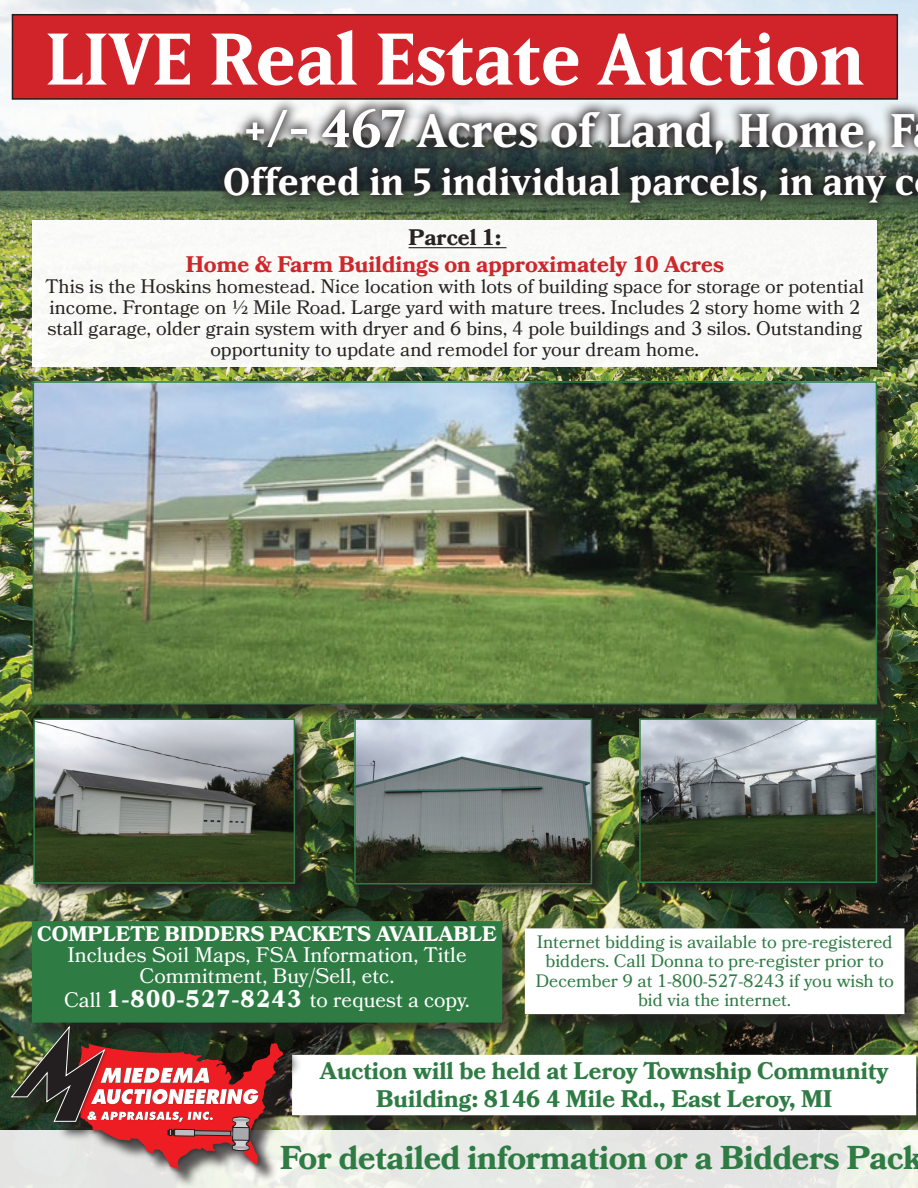
<style>
.page{position:relative;width:918px;height:1188px;background:#fff}
.page>*{position:absolute;margin:0;border:0;box-sizing:border-box;transform-origin:0 0}
.t1{font:700 72px "Matrix IIOT";color:#fff}
.t2{font:700 46.5px "Matrix IIOT";color:#fff}
.t3{font:700 37.5px "Matrix IIOT";color:#fff}
.t4{font:700 33px "Bookmania";letter-spacing:-.01em;color:#2e7c44}
.t5{font:700 24px/28.5px "Bookmania";color:#2e7c44;text-align:center}
.t6{font:700 22.5px "Bookmania";color:#d1232a}
.t7{font:700 22.5px "Bookmania";color:#231f20}
.t8{font:21px/21px "Bookmania";color:#fff;text-align:center}
.t9{font:700 21px "Bookmania";color:#fff}
.t10{font:19.5px/21px "Bookmania";color:#231f20;text-align:center}
.t11{font:18px/19.5px "Bookmania";color:#2e7c44;text-align:center}
.s1{font-size:52.5px}
.s2{font-weight:700;font-size:24px}
</style>
<div class="page">
<img style="left:0;top:0;width:918px;height:1130px">
<div style="left:12px;top:15px;width:885px;height:84px;background:#d1232a"></div>
<div style="left:12px;top:14px;width:886px;height:86px;border:2px solid #231f20"></div>
<div style="left:33px;top:220px;width:844px;height:146px;background:#f9faf6"></div>
<hr style="left:409px;top:247px;width:97px;height:1px;background:#231f20">
<div style="left:35px;top:383px;width:861px;height:340px;background:#231f20;opacity:.75"></div>
<img style="left:36px;top:384px;width:838px;height:317px">
<div style="left:33px;top:381px;width:844px;height:323px;border:2px solid #2e7c44"></div>
<div style="left:295px;top:1057px;width:623px;height:77px;background:#231f20;opacity:.75"></div>
<div style="left:293px;top:1056px;width:622px;height:59px;background:#fff"></div>
<svg style="left:212px;top:96px;width:706px;height:120px;background:#606560"></svg>
<div style="left:34px;top:924px;width:487px;height:117px;background:#231f20;opacity:.75"></div>
<div style="left:33px;top:922px;width:468px;height:100px;background:#2e7c44"></div>
<div style="left:32px;top:921px;width:470px;height:102px;border:2px solid #2e7c44"></div>
<svg style="left:0;top:1130px;width:918px;height:58px;background:#e8e9e5"></svg>
<div style="left:14px;top:1030px;width:289px;height:158px;background:#231f20;opacity:.75"></div>
<img style="left:69px;top:1040px;width:220px;height:135px">
<img style="left:7px;top:1023px;width:104px;height:105px">
<img style="left:11px;top:1025px;width:272px;height:144px">
<div style="left:527px;top:931px;width:391px;height:102px;background:#231f20;opacity:.75"></div>
<div style="left:526px;top:929px;width:378px;height:84px;background:#fff"></div>
<div style="left:525px;top:928px;width:379px;height:86px;border:2px solid #fff"></div>
<svg style="left:636px;top:715px;width:254px;height:181px;background:#293220"></svg>
<img style="left:642px;top:721px;width:232px;height:159px">
<div style="left:639px;top:718px;width:238px;height:165px;border:2px solid #2e7c44"></div>
<img style="left:30px;top:715px;width:278px;height:182px">
<img style="left:36px;top:721px;width:256px;height:160px">
<div style="left:33px;top:718px;width:262px;height:166px;border:2px solid #2e7c44"></div>
<img style="left:351px;top:715px;width:254px;height:182px">
<img style="left:357px;top:721px;width:232px;height:161px">
<div style="left:354px;top:718px;width:238px;height:167px;border:2px solid #2e7c44"></div>
<h1 class="t1" style="left:46px;top:15px;width:820px">LIVE Real Estate Auction</h1>
<h2 class="t2" style="left:243px;top:102px;width:673px"><span class="s1">+/- 467</span> Acres of Land, Home, F</h2>
<h3 class="t3" style="left:223px;top:159px;width:693px">Offered in 5 individual parcels, in any c</h3>
<p class="t7" style="left:409px;top:225px;width:94px">Parcel 1:</p>
<p class="t6" style="left:186px;top:252px;width:540px">Home &amp; Farm Buildings on approximately 10 Acres</p>
<p class="t10" style="left:46px;top:276px;width:820px">This is the Hoskins homestead. Nice location with lots of building space for storage or potential income. Frontage on ½ Mile Road. Large yard with mature trees. Includes 2 story home with 2 stall garage, older grain system with dryer and 6 bins, 4 pole buildings and 3 silos. Outstanding opportunity to update and remodel for your dream home.</p>
<p class="t9" style="left:37px;top:922px;width:461px">COMPLETE BIDDERS PACKETS AVAILABLE</p>
<p class="t8" style="left:67px;top:945px;width:401px">Includes Soil Maps, FSA Information, Title<br>Commitment, Buy/Sell, etc.</p>
<p class="t8" style="left:64px;top:990px;width:407px">Call <span class="s2">1-800-527-8243</span> to request a copy.</p>
<p class="t11" style="left:535px;top:932px;width:360px">Internet bidding is available to pre-registered bidders. Call Donna to pre-register prior to December 9 at 1-800-527-8243 if you wish to bid via the internet.</p>
<p class="t5" style="left:320px;top:1056px;width:570px">Auction will be held at Leroy Township Community<br>Building: 8146 4 Mile Rd., East Leroy, MI</p>
<h3 class="t4" style="left:280px;top:1138px;width:644px">For detailed information or a Bidders Pack</h3>
</div>
